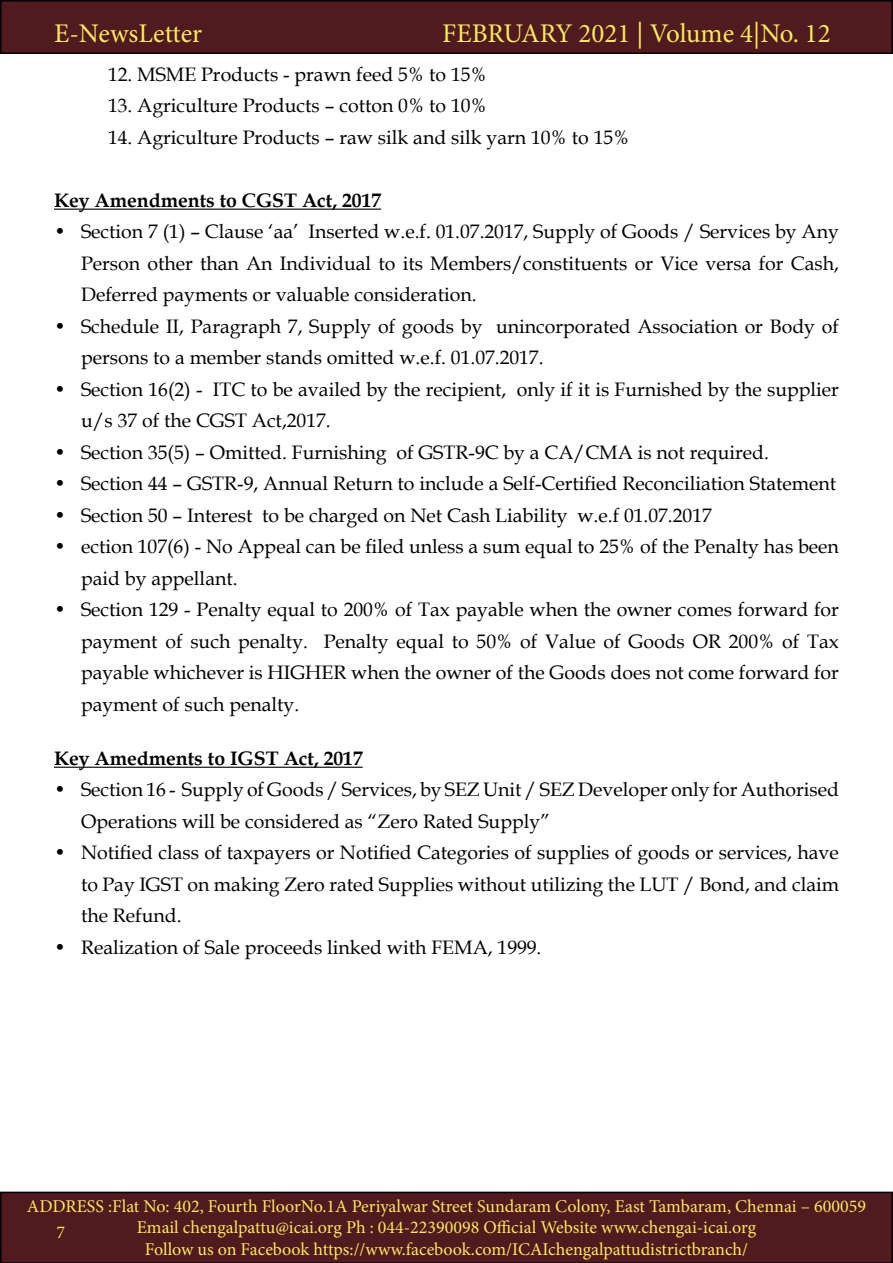
<style>
.page{position:relative;width:893px;height:1263px;background:#fff}
.page>*{position:absolute;margin:0;border:0;box-sizing:border-box;transform-origin:0 0}
.t1{font:27px "Minion Pro";color:#fce85d}
.t2{font:19.5px/31.5px "Book Antiqua";color:#000}
.t3{font:700 19.5px "Book Antiqua";color:#000}
.t4{font:18px/21.6px "Minion Pro";color:#fce85d;text-align:center}
</style>
<div class="page">
<div style="left:1px;top:1px;width:891px;height:52px;background:#501a1e"></div>
<div style="left:0;top:0;width:893px;height:54px;border:2px solid #000"></div>
<div style="left:0;top:1191px;width:893px;height:72px;background:#501a1e"></div>
<hr style="left:54px;top:209px;width:327px;height:1px;background:#000">
<hr style="left:54px;top:767px;width:309px;height:1px;background:#000">
<h1 class="t1" style="left:54px;top:15px;width:150px">E-NewsLetter</h1>
<h1 class="t1" style="left:442px;top:15px;width:390px">FEBRUARY 2021 | Volume 4|No. 12</h1>
<p class="t2" style="left:108px;top:58px;width:380px">12. MSME Products - prawn feed 5% to 15%</p>
<p class="t2" style="left:108px;top:89px;width:381px">13. Agriculture Products – cotton 0% to 10%</p>
<p class="t2" style="left:108px;top:121px;width:523px">14. Agriculture Products – raw silk and silk yarn 10% to 15%</p>
<p class="t3" style="left:54px;top:187px;width:329px">Key Amendments to CGST Act, 2017</p>
<p class="t2" style="left:81px;top:215px;width:759px;text-align:justify;text-indent:-27px">• Section 7 (1) – Clause ‘aa’ Inserted w.e.f. 01.07.2017, Supply of Goods / Services by Any Person other than An Individual to its Members/constituents or Vice versa for Cash, Deferred payments or valuable consideration.</p>
<p class="t2" style="left:81px;top:310px;width:759px;text-indent:-27px">• Schedule II, Paragraph 7, Supply of goods by unincorporated Association or Body of persons to a member stands omitted w.e.f. 01.07.2017.</p>
<p class="t2" style="left:81px;top:373px;width:759px;text-indent:-27px">• Section 16(2) - ITC to be availed by the recipient, only if it is Furnished by the supplier u/s 37 of the CGST Act,2017.</p>
<p class="t2" style="left:54px;top:436px;width:716px">• Section 35(5) – Omitted. Furnishing of GSTR-9C by a CA/CMA is not required.</p>
<p class="t2" style="left:54px;top:467px;width:784px">• Section 44 – GSTR-9, Annual Return to include a Self-Certified Reconciliation Statement</p>
<p class="t2" style="left:54px;top:499px;width:659px">• Section 50 – Interest to be charged on Net Cash Liability w.e.f 01.07.2017</p>
<p class="t2" style="left:81px;top:530px;width:759px;text-indent:-27px">• ection 107(6) - No Appeal can be filed unless a sum equal to 25% of the Penalty has been paid by appellant.</p>
<p class="t2" style="left:81px;top:593px;width:759px;text-align:justify;text-indent:-27px">• Section 129 - Penalty equal to 200% of Tax payable when the owner comes forward for payment of such penalty. Penalty equal to 50% of Value of Goods OR 200% of Tax payable whichever is HIGHER when the owner of the Goods does not come forward for payment of such penalty.</p>
<p class="t3" style="left:54px;top:745px;width:310px">Key Amedments to IGST Act, 2017</p>
<p class="t2" style="left:81px;top:773px;width:759px;text-indent:-27px">• Section 16 - Supply of Goods / Services, by SEZ Unit / SEZ Developer only for Authorised<br>Operations will be considered as “Zero Rated Supply”</p>
<p class="t2" style="left:81px;top:836px;width:759px;text-align:justify;text-indent:-27px">• Notified class of taxpayers or Notified Categories of supplies of goods or services, have to Pay IGST on making Zero rated Supplies without utilizing the LUT / Bond, and claim the Refund.</p>
<p class="t2" style="left:54px;top:931px;width:489px">• Realization of Sale proceeds linked with FEMA, 1999.</p>
<p class="t4" style="left:27px;top:1195px;width:840px">ADDRESS :Flat No: 402, Fourth FloorNo.1A Periyalwar Street Sundaram Colony, East Tambaram, Chennai – 600059<br>Email chengalpattu@icai.org Ph : 044-22390098 Official Website www.chengai-icai.org<br>Follow us on Facebook https://www.facebook.com/ICAIchengalpattudistrictbranch/</p>
<p class="t4" style="left:57px;top:1221px;width:10px">7</p>
</div>
